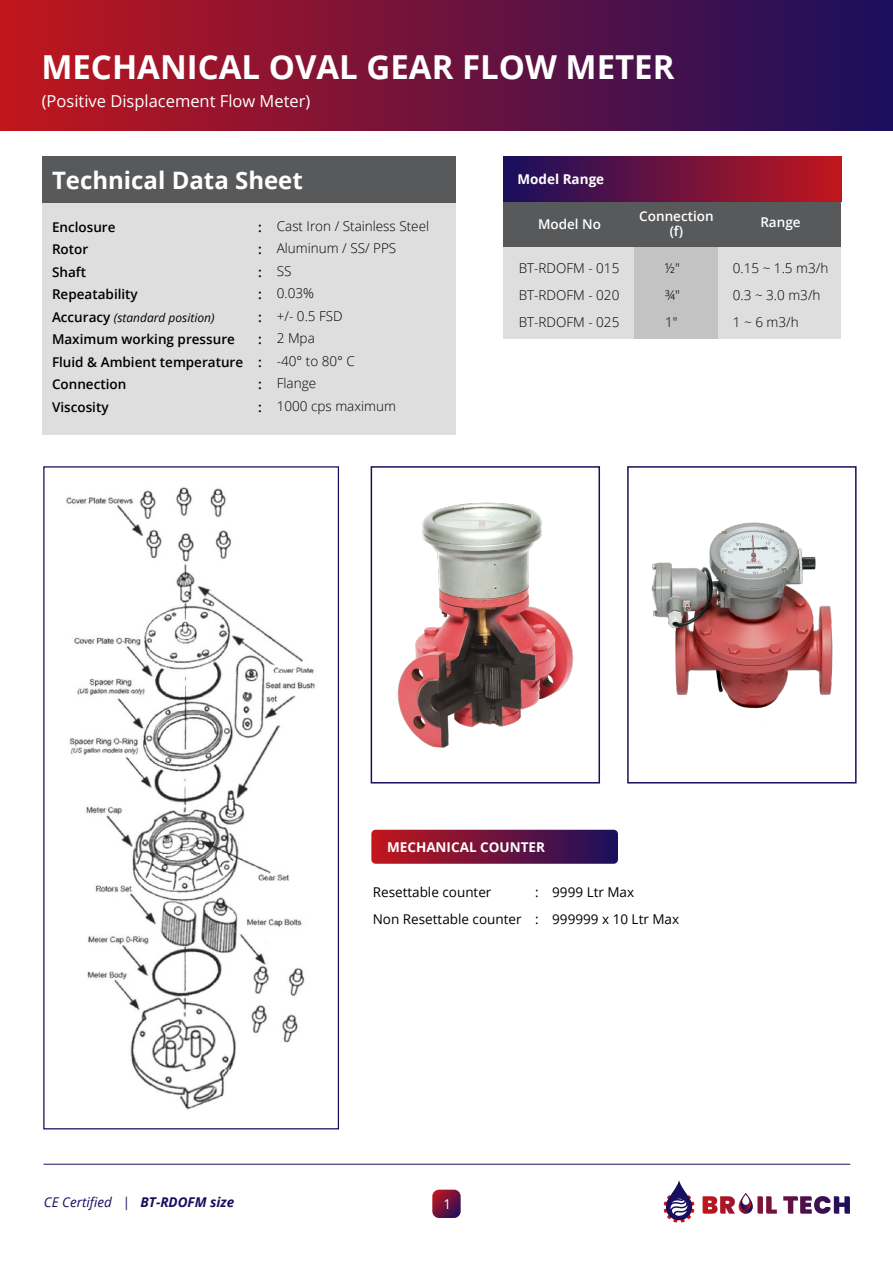
<style>
.page{position:relative;width:893px;height:1263px;background:#fff}
.page>*{position:absolute;margin:0;border:0;box-sizing:border-box;transform-origin:0 0}
.t1{font:700 33px "Open Sans";color:#fff}
.t2{font:700 24px "Open Sans";color:#fff}
.t3{font:16.5px "Open Sans";color:#fff}
.t4{font:300 13.5px/22.5px "Open Sans";color:#000}
.t5{font:600 13.5px/22.5px "Open Sans";color:#000}
.t6{font:13.5px/27px "Open Sans";color:#000}
.t7{font:700 13.5px "Open Sans";color:#fff}
.t8{font:600 13.5px/15px "Open Sans";color:#fff;text-align:center}
.t9{font:italic 13.5px "Open Sans";color:#180f5e}
.t10{font:13.5px "Open Sans";color:#fff}
.t11{font:italic 12px "Open Sans";color:#000}
.s1{font-weight:600;font-style:normal;font-size:13.5px}
.s2{font-weight:700}
</style>
<div class="page">
<svg style="left:432px;top:1189px;width:29px;height:29px"></svg>
<div style="left:0;top:0;width:893px;height:131px;background:linear-gradient(to right,#c1161c,#190f5e)"></div>
<div style="left:43px;top:203px;width:413px;height:232px;background:#dedede"></div>
<div style="left:43px;top:157px;width:413px;height:46px;background:#58595b"></div>
<svg style="left:703px;top:1196px;width:147px;height:18px"></svg>
<svg style="left:739px;top:1193px;width:14px;height:21px"></svg>
<svg style="left:740px;top:1194px;width:11px;height:16px"></svg>
<svg style="left:742px;top:1194px;width:7px;height:11px"></svg>
<svg style="left:663px;top:1180px;width:31px;height:42px"></svg>
<hr style="left:44px;top:1164px;width:806px;height:1px;background:#180f5e">
<div style="left:371px;top:466px;width:229px;height:317px;background:#fff;border:2px solid #180f5e"></div>
<img style="left:397px;top:502px;width:177px;height:246px">
<div style="left:503px;top:202px;width:338px;height:137px;background:#dedede"></div>
<div style="left:635px;top:202px;width:83px;height:137px;background:#c3c3c4"></div>
<div style="left:503px;top:202px;width:338px;height:45px;background:#58595b"></div>
<div style="left:503px;top:157px;width:338px;height:45px;background:linear-gradient(to right,#180f5e,#c1161d)"></div>
<div style="left:43px;top:466px;width:296px;height:663px;background:#fff;border:1px solid #180f5e"></div>
<img style="left:66px;top:487px;width:249px;height:622px">
<div style="left:627px;top:466px;width:230px;height:317px;background:#fff;border:2px solid #180f5e"></div>
<img style="left:651px;top:522px;width:182px;height:187px">
<svg style="left:371px;top:830px;width:247px;height:34px;background:#6f143e"></svg>
<h1 class="t1" style="left:41px;top:43px;width:635px">MECHANICAL OVAL GEAR FLOW METER</h1>
<p class="t3" style="left:42px;top:90px;width:270px">(Positive Displacement Flow Meter)</p>
<h2 class="t2" style="left:52px;top:163px;width:252px">Technical Data Sheet</h2>
<p class="t5" style="left:52px;top:215px;width:87px">Enclosure<br>Rotor<br>Shaft<br>Repeatability</p>
<p class="t11" style="left:52px;top:309px;width:164px"><span class="s1">Accuracy</span> (standard position)</p>
<p class="t5" style="left:52px;top:328px;width:193px">Maximum working pressure<br>Fluid &amp; Ambient temperature<br>Connection<br>Viscosity</p>
<p class="t5" style="left:258px;top:215px;width:5px;text-align:justify">: : : : : : : : :</p>
<p class="t4" style="left:277px;top:214px;width:154px">Cast Iron / Stainless Steel<br>Aluminum / SS/ PPS<br>SS<br>0.03%<br>+/- 0.5 FSD<br>2 Mpa<br>-40° to 80° C<br>Flange<br>1000 cps maximum</p>
<p class="t7" style="left:517px;top:170px;width:88px">Model Range</p>
<p class="t8" style="left:538px;top:217px;width:64px">Model No</p>
<p class="t8" style="left:639px;top:208px;width:76px">Connection (f)</p>
<p class="t8" style="left:760px;top:215px;width:42px">Range</p>
<p class="t4" style="left:519px;top:254px;width:102px;line-height:27px;text-align:justify">BT-RDOFM - 015<br>BT-RDOFM - 020<br>BT-RDOFM - 025</p>
<p class="t4" style="left:665px;top:254px;width:16px;line-height:27px;text-align:justify">½" ¾" 1"</p>
<p class="t4" style="left:733px;top:254px;width:97px;line-height:27px">0.15 ~ 1.5 m3/h<br>0.3 ~ 3.0 m3/h<br>1 ~ 6 m3/h</p>
<p class="t7" style="left:387px;top:837px;width:159px">MECHANICAL COUNTER</p>
<p class="t9" style="left:44px;top:1193px;width:192px">CE Certified | <span class="s2">BT-RDOFM size</span></p>
<p class="t6" style="left:373px;top:878px;width:150px">Resettable counter<br>Non Resettable counter</p>
<p class="t6" style="left:535px;top:878px;width:5px">: :</p>
<p class="t6" style="left:552px;top:878px;width:128px">9999 Ltr Max<br>999999 x 10 Ltr Max</p>
<p class="t10" style="left:443px;top:1194px;width:9px">1</p>
</div>
